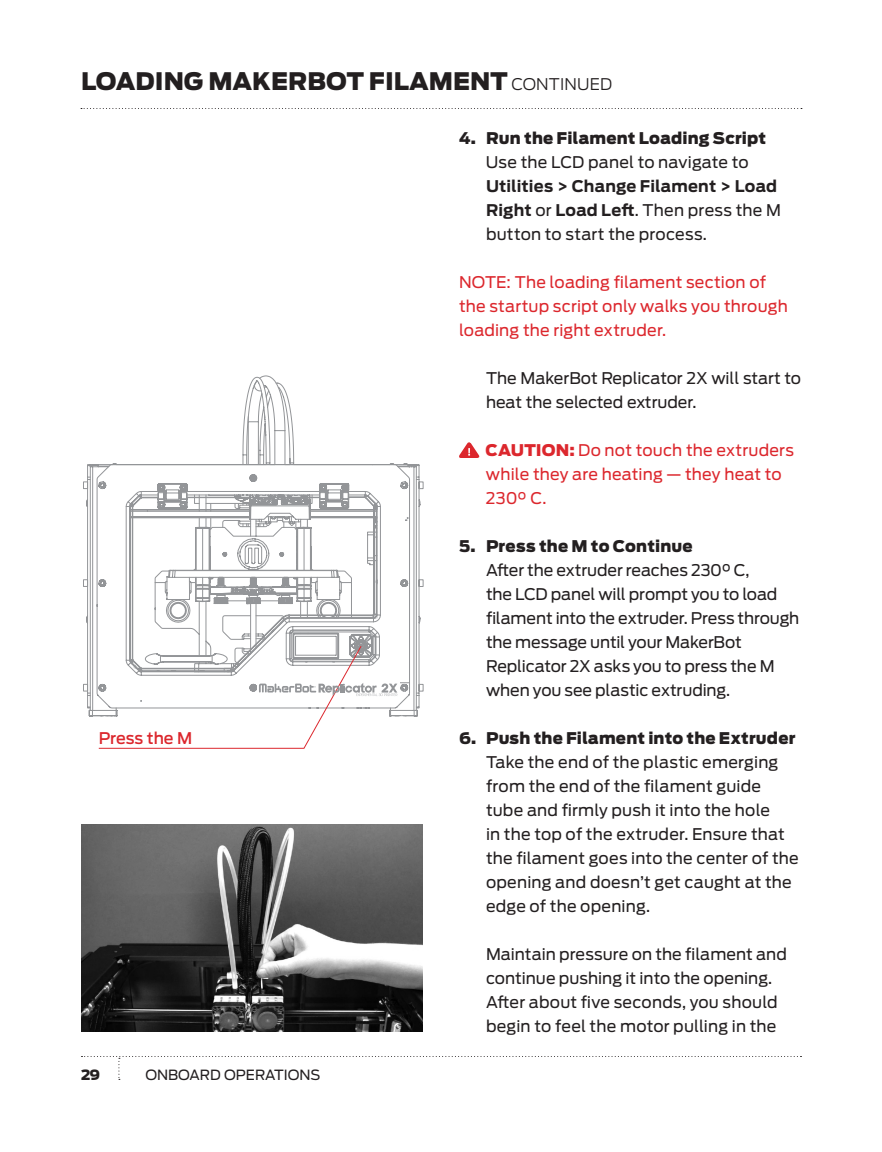
<style>
.page{position:relative;width:882px;height:1152px;background:#fff}
.page>*{position:absolute;margin:0;border:0;box-sizing:border-box;transform-origin:0 0}
.H1__header{font:900 24px "Antenna";color:#231f20}
.t1{font:16px/24px "Antenna";letter-spacing:.005em;color:#231f20}
.Note_Copy{font:16px/24px "Antenna";letter-spacing:.01em;color:#dc272d}
.t2{font:900 16px "Antenna";letter-spacing:.015em;color:#231f20}
.t3{font:500 16px "Antenna";color:#dc272d}
.t4{font:14px "Antenna";color:#231f20}
.t5{font:900 14px "Antenna";color:#231f20}
.s1{font-weight:300;font-size:16px}
.s2{font-weight:700}
.s3{font-weight:900}
</style>
<div class="page">
<svg style="left:82px;top:1056px;width:719px;height:24px"></svg>
<svg style="left:458px;top:108px;width:344px;height:1px"></svg>
<svg style="left:80px;top:108px;width:376px;height:609px"></svg>
<div style="left:257px;top:677px;width:143px;height:24px;background:#fff"></div>
<svg style="left:98px;top:346px;width:299px;height:403px"></svg>
<div style="left:243px;top:694px;width:19px;height:12px;background:#fff"></div>
<img style="left:81px;top:824px;width:342px;height:208px">
<p class="H1__header" style="left:81px;top:66px;width:533px">LOADING MAKERBOT FILAMENT <span class="s1">CONTINUED</span></p>
<p class="t3" style="left:99px;top:729px;width:95px">Press the M</p>
<p class="t5" style="left:81px;top:1066px;width:21px">29</p>
<p class="t4" style="left:145px;top:1067px;width:177px">ONBOARD OPERATIONS</p>
<p class="t2" style="left:459px;top:128px;width:309px">4. Run the Filament Loading Script</p>
<p class="t1" style="left:486px;top:150px;width:297px">Use the LCD panel to navigate to<br><span class="s2">Utilities &gt; Change Filament &gt; Load<br>Right</span> or <span class="s2">Load Left</span>. Then press the M button to start the process.</p>
<p class="Note_Copy" style="left:459px;top:270px;width:330px">NOTE: The loading filament section of the startup script only walks you through loading the right extruder.</p>
<p class="t1" style="left:486px;top:366px;width:316px">The MakerBot Replicator 2X will start to heat the selected extruder.</p>
<p class="Note_Copy" style="left:486px;top:438px;width:310px"><span class="s3">CAUTION:</span> Do not touch the extruders while they are heating — they heat to<br>230° C.</p>
<p class="t2" style="left:459px;top:536px;width:235px">5. Press the M to Continue</p>
<p class="t1" style="left:486px;top:558px;width:315px">After the extruder reaches 230° C,<br>the LCD panel will prompt you to load filament into the extruder. Press through the message until your MakerBot Replicator 2X asks you to press the M when you see plastic extruding.</p>
<p class="t2" style="left:459px;top:728px;width:338px">6. Push the Filament into the Extruder</p>
<p class="t1" style="left:486px;top:750px;width:314px">Take the end of the plastic emerging from the end of the filament guide tube and firmly push it into the hole<br>in the top of the extruder. Ensure that the filament goes into the center of the opening and doesn’t get caught at the edge of the opening.</p>
<p class="t1" style="left:486px;top:942px;width:303px">Maintain pressure on the filament and continue pushing it into the opening.</p>
<p class="t1" style="left:486px;top:990px;width:293px">After about five seconds, you should begin to feel the motor pulling in the</p>
</div>
